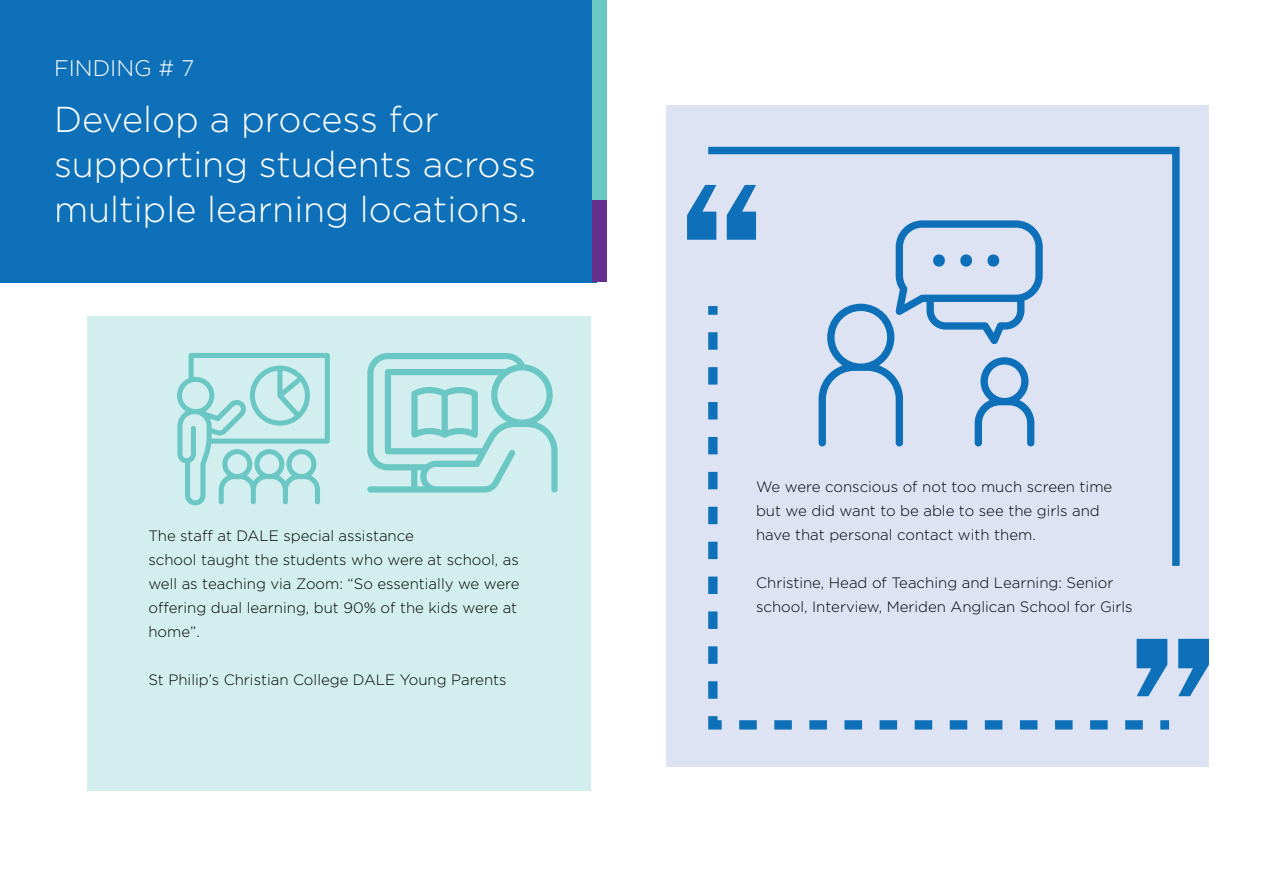
<style>
.page{position:relative;width:1263px;height:893px;background:#fff}
.page>*{position:absolute;margin:0;border:0;box-sizing:border-box;transform-origin:0 0}
.t1{font:300 36px/45px "Gotham";color:#fff}
.t2{font:300 22.5px "Gotham";color:#fff}
.t3{font:300 15px/24px "Gotham";color:#000}
</style>
<div class="page">
<div style="left:667px;top:106px;width:542px;height:661px;background:#dde3f3"></div>
<svg style="left:708px;top:576px;width:462px;height:154px"></svg>
<svg style="left:687px;top:192px;width:14px;height:48px"></svg>
<svg style="left:1178px;top:639px;width:31px;height:57px"></svg>
<svg style="left:1137px;top:639px;width:30px;height:57px"></svg>
<svg style="left:701px;top:146px;width:479px;height:420px"></svg>
<div style="left:0;top:0;width:596px;height:282px;background:#0e70b8"></div>
<div style="left:592px;top:0;width:15px;height:227px;background:#6ac8c5"></div>
<div style="left:592px;top:200px;width:15px;height:82px;background:#662e8d"></div>
<div style="left:87px;top:317px;width:503px;height:474px;background:#d2eeee"></div>
<svg style="left:819px;top:220px;width:224px;height:226px"></svg>
<svg style="left:177px;top:353px;width:153px;height:152px"></svg>
<svg style="left:367px;top:353px;width:191px;height:140px"></svg>
<h2 class="t2" style="left:54px;top:54px;width:142px">FINDING # 7</h2>
<h1 class="t1" style="left:54px;top:96px;width:484px">Develop a process for supporting students across multiple learning locations.</h1>
<p class="t3" style="left:148px;top:523px;width:373px">The staff at DALE special assistance<br>school taught the students who were at school, as well as teaching via Zoom: “So essentially we were offering dual learning, but 90% of the kids were at home”.</p>
<p class="t3" style="left:148px;top:667px;width:360px">St Philip’s Christian College DALE Young Parents</p>
<p class="t3" style="left:756px;top:474px;width:358px">We were conscious of not too much screen time but we did want to be able to see the girls and have that personal contact with them.</p>
<p class="t3" style="left:756px;top:570px;width:378px">Christine, Head of Teaching and Learning: Senior school, Interview, Meriden Anglican School for Girls</p>
</div>
